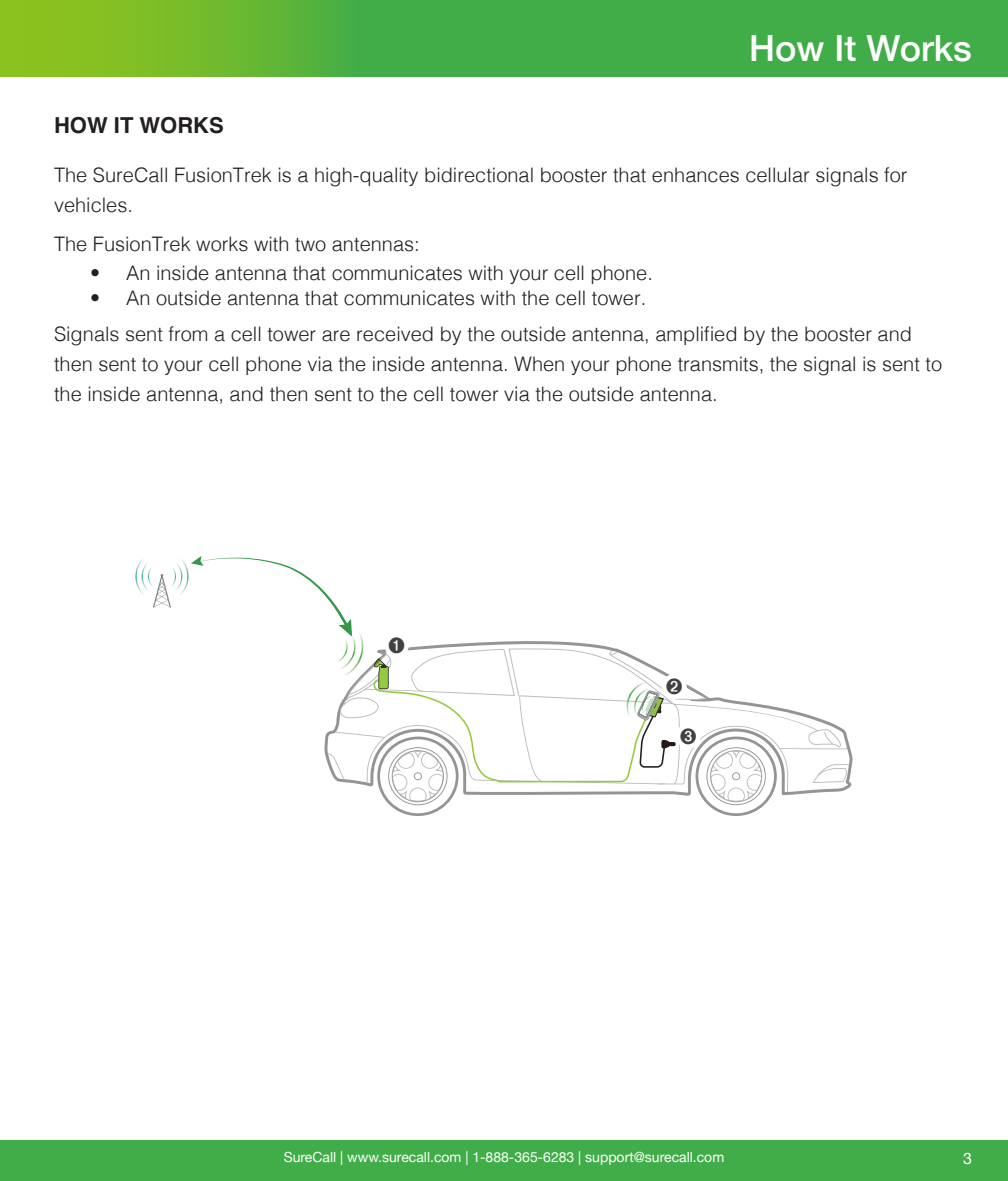
<style>
.page{position:relative;width:1008px;height:1181px;background:#fff}
.page>*{position:absolute;margin:0;border:0;box-sizing:border-box;transform-origin:0 0}
.page_heading{font:500 36px "Helvetica Neue";color:#fff}
.Section_Heading{font:700 22px "Helvetica";color:#231f20}
.Body{font:300 20px/30px "Helvetica";color:#231f20}
.t1{font:16px "Helvetica Neue";color:#fff}
.t2{font:14px "Helvetica Neue";color:#fff}
</style>
<div class="page">
<svg style="left:0;top:0;width:1008px;height:77px;background:#52b13e"></svg>
<div style="left:0;top:1140px;width:625px;height:41px;background:#41ad49"></div>
<div style="left:618px;top:1140px;width:390px;height:41px;background:#41ad49"></div>
<svg style="left:135px;top:556px;width:714px;height:260px"></svg>
<p class="page_heading" style="left:749px;top:19px;width:224px">How It Works</p>
<p class="Section_Heading" style="left:54px;top:108px;width:171px">HOW IT WORKS</p>
<p class="Body" style="left:54px;top:159px;width:855px">The SureCall FusionTrek is a high-quality bidirectional booster that enhances cellular signals for vehicles.</p>
<p class="Body" style="left:54px;top:228px;width:367px">The FusionTrek works with two antennas:</p>
<p class="Body" style="left:90px;top:257px;width:564px">• An inside antenna that communicates with your cell phone.</p>
<p class="Body" style="left:90px;top:282px;width:558px">• An outside antenna that communicates with the cell tower.</p>
<p class="Body" style="left:54px;top:317px;width:890px">Signals sent from a cell tower are received by the outside antenna, amplified by the booster and then sent to your cell phone via the inside antenna. When your phone transmits, the signal is sent to the inside antenna, and then sent to the cell tower via the outside antenna.</p>
<p class="t2" style="left:284px;top:1147px;width:442px">SureCall | www.surecall.com | 1-888-365-6283 | support@surecall.com</p>
<p class="t1" style="left:963px;top:1147px;width:10px">3</p>
</div>
